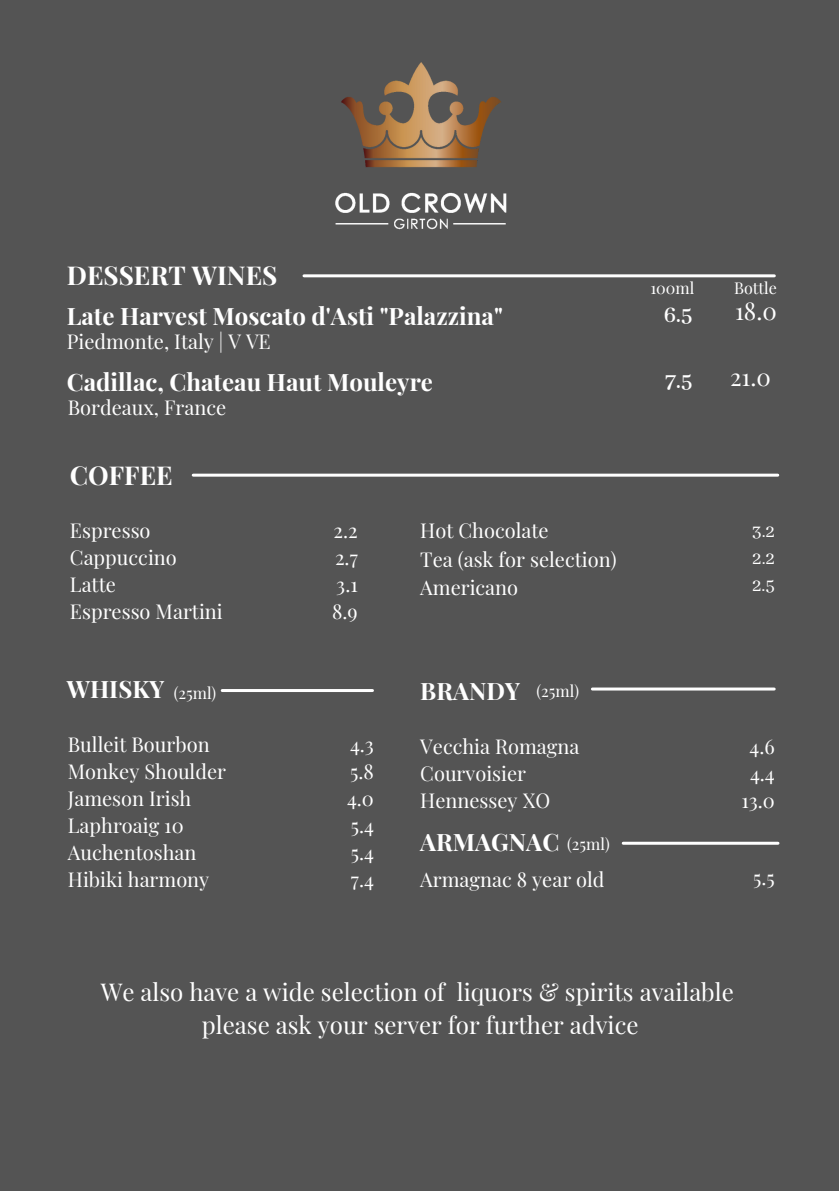
<style>
.page{position:relative;width:839px;height:1191px;background:#fff}
.page>*{position:absolute;margin:0;border:0;box-sizing:border-box;transform-origin:0 0}
.t1{font:700 26px "Playfair Display";color:#fff}
.t2{font:24px "Playfair Display";color:#fff}
.t3{font:700 24px "Playfair Display";color:#fff}
.t4{font:600 24px "Abhaya Libre";color:#fff}
.t5{font:20px "Playfair Display";color:#fff}
.t6{font:20px "Abhaya Libre";color:#fff}
.t7{font:16px "Playfair Display";color:#fff}
</style>
<div class="page">
<div style="left:0;top:0;width:838px;height:1191px;background:#545454"></div>
<hr style="left:304px;top:274px;width:470px;height:3px;background:#fff">
<hr style="left:193px;top:474px;width:584px;height:3px;background:#fff">
<hr style="left:222px;top:689px;width:150px;height:3px;background:#fff">
<hr style="left:592px;top:688px;width:182px;height:3px;background:#fff">
<hr style="left:623px;top:842px;width:155px;height:3px;background:#fff">
<img style="left:302px;top:62px;width:263px;height:216px">
<p class="t1" style="left:67px;top:257px;width:212px">DESSERT WINES</p>
<p class="t3" style="left:67px;top:299px;width:437px">Late Harvest Moscato d'Asti "Palazzina"</p>
<p class="t4" style="left:663px;top:302px;width:30px">6.5</p>
<p class="t7" style="left:650px;top:277px;width:45px">100ml</p>
<p class="t7" style="left:734px;top:277px;width:44px">Bottle</p>
<p class="t2" style="left:735px;top:294px;width:43px">18.0</p>
<p class="t5" style="left:67px;top:328px;width:205px">Piedmonte, Italy | V VE</p>
<p class="t3" style="left:67px;top:365px;width:368px">Cadillac, Chateau Haut Mouleyre</p>
<p class="t5" style="left:68px;top:394px;width:160px">Bordeaux, France</p>
<p class="t1" style="left:70px;top:457px;width:104px">COFFEE</p>
<p class="t5" style="left:70px;top:516px;width:82px">Espresso</p>
<p class="t5" style="left:70px;top:543px;width:108px">Cappuccino</p>
<p class="t5" style="left:70px;top:570px;width:48px">Latte</p>
<p class="t5" style="left:70px;top:597px;width:154px">Espresso Martini</p>
<p class="t3" style="left:67px;top:672px;width:99px">WHISKY</p>
<p class="t7" style="left:174px;top:681px;width:44px">(25ml)</p>
<p class="t5" style="left:68px;top:730px;width:143px">Bulleit Bourbon</p>
<p class="t5" style="left:68px;top:757px;width:160px">Monkey Shoulder</p>
<p class="t5" style="left:68px;top:784px;width:125px">Jameson Irish</p>
<p class="t5" style="left:68px;top:811px;width:117px">Laphroaig 10</p>
<p class="t5" style="left:68px;top:838px;width:130px">Auchentoshan</p>
<p class="t5" style="left:68px;top:865px;width:143px">Hibiki harmony</p>
<p class="t5" style="left:333px;top:516px;width:26px">2.2</p>
<p class="t5" style="left:335px;top:543px;width:24px">2.7</p>
<p class="t5" style="left:336px;top:570px;width:23px">3.1</p>
<p class="t5" style="left:332px;top:597px;width:27px">8.9</p>
<p class="t5" style="left:350px;top:730px;width:25px">4.3</p>
<p class="t5" style="left:350px;top:757px;width:25px">5.8</p>
<p class="t5" style="left:347px;top:784px;width:28px">4.0</p>
<p class="t5" style="left:351px;top:811px;width:25px">5.4</p>
<p class="t5" style="left:351px;top:838px;width:25px">5.4</p>
<p class="t5" style="left:351px;top:865px;width:25px">7.4</p>
<p class="t5" style="left:420px;top:517px;width:130px">Hot Chocolate</p>
<p class="t5" style="left:420px;top:545px;width:198px">Tea (ask for selection)</p>
<p class="t5" style="left:420px;top:574px;width:99px">Americano</p>
<p class="t3" style="left:420px;top:674px;width:101px">BRANDY</p>
<p class="t7" style="left:536px;top:680px;width:44px">(25ml)</p>
<p class="t5" style="left:420px;top:732px;width:160px">Vecchia Romagna</p>
<p class="t5" style="left:420px;top:759px;width:107px">Courvoisier</p>
<p class="t5" style="left:420px;top:786px;width:131px">Hennessey XO</p>
<p class="t3" style="left:420px;top:825px;width:140px">ARMAGNAC</p>
<p class="t7" style="left:567px;top:833px;width:44px">(25ml)</p>
<p class="t5" style="left:420px;top:865px;width:186px">Armagnac 8 year old</p>
<p class="t4" style="left:665px;top:368px;width:29px">7.5</p>
<p class="t2" style="left:730px;top:360px;width:42px">21.0</p>
<p class="t6" style="left:752px;top:521px;width:24px">3.2</p>
<p class="t6" style="left:752px;top:548px;width:24px">2.2</p>
<p class="t6" style="left:752px;top:575px;width:24px">2.5</p>
<p class="t5" style="left:749px;top:732px;width:27px">4.6</p>
<p class="t5" style="left:750px;top:759px;width:26px">4.4</p>
<p class="t5" style="left:741px;top:786px;width:35px">13.0</p>
<p class="t5" style="left:753px;top:863px;width:23px">5.5</p>
<p class="t2" style="left:101px;top:975px;width:634px">We also have a wide selection of liquors &amp; spirits available</p>
<p class="t2" style="left:202px;top:1008px;width:438px">please ask your server for further advice</p>
</div>
